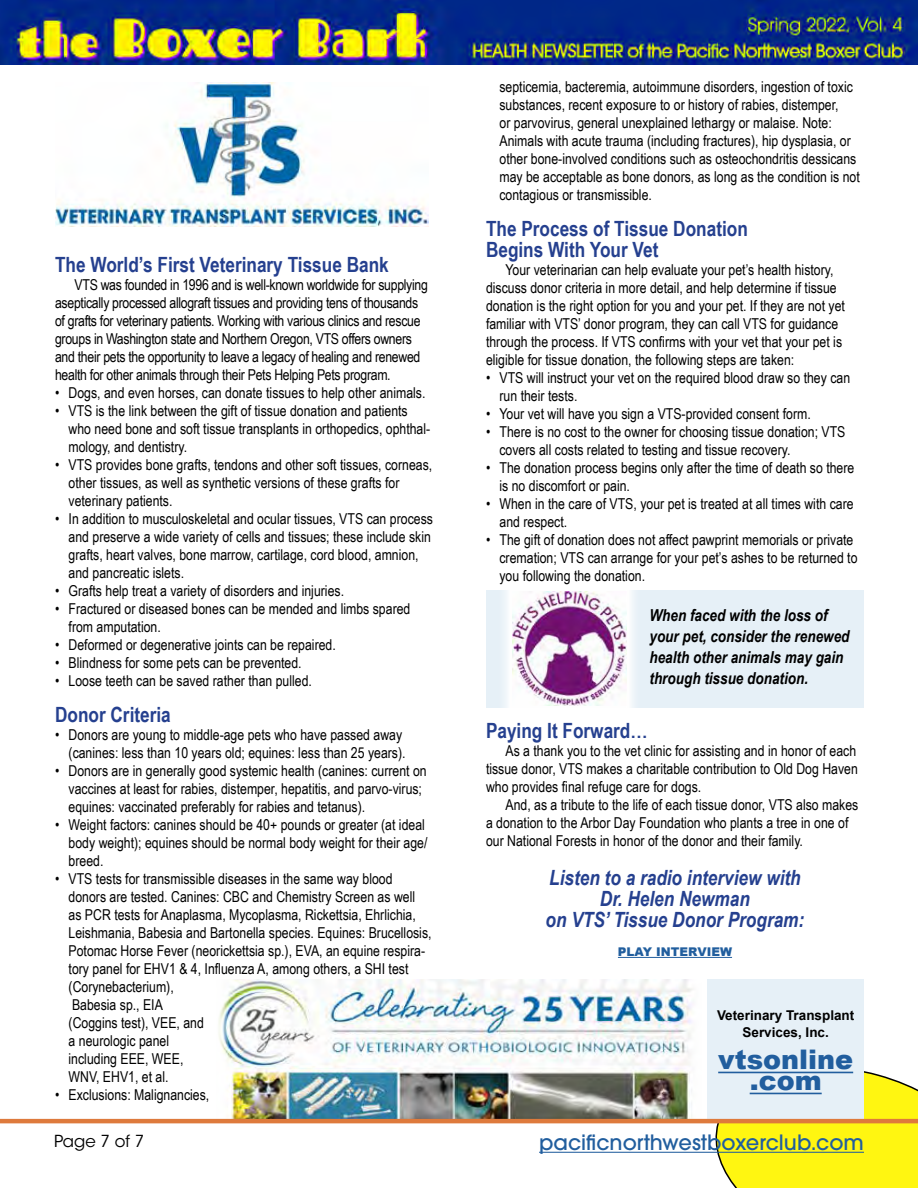
<style>
.page{position:relative;width:918px;height:1188px;background:#fff}
.page>*{position:absolute;margin:0;border:0;box-sizing:border-box;transform-origin:0 0}
.t1{font:900 27px/21px "Arial";color:#215e9e;text-align:center}
.t2{font:700 21px/21px "Arial Narrow";color:#25408f}
.t3{font:italic 700 21px/21px "Arial Narrow";color:#25408f;text-align:center}
.t4{font:500 21px "ITC Avant Garde Pro";color:#215e9e}
.t5{font:italic 700 16.5px/21px "Arial Narrow";color:#000}
.t6{font:16.5px "ITC Avant Garde Std";color:#000}
.t7{font:15px/18px "Arial Narrow";color:#000}
.t8{font:15px/18px "Arial Narrow";letter-spacing:-.02em;color:#000}
.t9{font:700 13.5px/16.2px "Arial";color:#000;text-align:center}
.t10{font:900 12px "Arial";color:#215e9e}
</style>
<div class="page">
<svg style="left:705px;top:1071px;width:213px;height:117px;background:#fbf228"></svg>
<div style="left:707px;top:980px;width:157px;height:141px;background:#e6f0f7"></div>
<hr style="left:718px;top:1072px;width:135px;height:1px;background:#215e9e">
<hr style="left:750px;top:1093px;width:72px;height:1px;background:#215e9e">
<div style="left:486px;top:590px;width:378px;height:117px;background:#e6f0f7"></div>
<img style="left:216px;top:980px;width:486px;height:139px">
<hr style="left:0;top:1119px;width:918px;height:4px;background:#de7a3c">
<hr style="left:539px;top:1152px;width:325px;height:1px;background:#215e9e">
<img style="left:0;top:0;width:918px;height:65px">
<img style="left:55px;top:83px;width:373px;height:143px">
<div style="left:497px;top:584px;width:145px;height:132px;background:linear-gradient(to bottom,#f2f7fa,#f4f8fb)"></div>
<img style="left:512px;top:591px;width:114px;height:115px">
<hr style="left:618px;top:957px;width:114px;height:1px;background:#215e9e">
<h2 class="t2" style="left:55px;top:253px;width:335px">The World’s First Veterinary Tissue Bank</h2>
<p class="t8" style="left:55px;top:275px;width:374px;text-indent:20px">VTS was founded in 1996 and is well-known worldwide for supplying aseptically processed allograft tissues and providing tens of thousands of grafts for veterinary patients. Working with various clinics and rescue groups in Washington state and Northern Oregon, VTS offers owners and their pets the opportunity to leave a legacy of healing and renewed health for other animals through their Pets Helping Pets program.</p>
<p class="t7" style="left:55px;top:383px;width:372px">• Dogs, and even horses, can donate tissues to help other animals.</p>
<p class="t7" style="left:69px;top:401px;width:363px;text-indent:-14px">• VTS is the link between the gift of tissue donation and patients who need bone and soft tissue transplants in orthopedics, ophthal&shy;mology, and dentistry.</p>
<p class="t7" style="left:69px;top:455px;width:365px;text-indent:-14px">• VTS provides bone grafts, tendons and other soft tissues, corneas, other tissues, as well as synthetic versions of these grafts for veterinary patients.</p>
<p class="t7" style="left:69px;top:509px;width:366px;text-indent:-13px">• In addition to musculoskeletal and ocular tissues, VTS can process and preserve a wide variety of cells and tissues; these include skin grafts, heart valves, bone marrow, cartilage, cord blood, amnion, and pancreatic islets.</p>
<p class="t7" style="left:55px;top:581px;width:291px">• Grafts help treat a variety of disorders and injuries.</p>
<p class="t7" style="left:69px;top:599px;width:343px;text-indent:-14px">• Fractured or diseased bones can be mended and limbs spared from amputation.</p>
<p class="t7" style="left:55px;top:635px;width:282px">• Deformed or degenerative joints can be repaired.</p>
<p class="t7" style="left:55px;top:653px;width:248px">• Blindness for some pets can be prevented.</p>
<p class="t7" style="left:55px;top:671px;width:258px">• Loose teeth can be saved rather than pulled.</p>
<h2 class="t2" style="left:55px;top:703px;width:117px">Donor Criteria</h2>
<p class="t7" style="left:55px;top:725px;width:352px;text-align:right">• Donors are young to middle-age pets who have passed away (canines: less than 10 years old; equines: less than 25 years).</p>
<p class="t7" style="left:69px;top:761px;width:360px;text-indent:-13px">• Donors are in generally good systemic health (canines: current on vaccines at least for rabies, distemper, hepatitis, and parvo-virus; equines: vaccinated preferably for rabies and tetanus).</p>
<p class="t7" style="left:69px;top:815px;width:360px;text-indent:-14px">• Weight factors: canines should be 40+ pounds or greater (at ideal body weight); equines should be normal body weight for their age/ breed.</p>
<p class="t7" style="left:69px;top:869px;width:365px;text-indent:-14px">• VTS tests for transmissible diseases in the same way blood donors are tested. Canines: CBC and Chemistry Screen as well as PCR tests for Anaplasma, Mycoplasma, Rickettsia, Ehrlichia, Leishmania, Babesia and Bartonella species. Equines: Brucellosis, Potomac Horse Fever (neorickettsia sp.), EVA, an equine respira&shy;tory panel for EHV1 &amp; 4, Influenza A, among others, a SHI test (Corynebacterium),<br>Babesia sp., EIA<br>(Coggins test), VEE, and<br>a neurologic panel<br>including EEE, WEE,<br>WNV, EHV1, et al.</p>
<p class="t7" style="left:55px;top:1085px;width:156px">• Exclusions: Malignancies,</p>
<p class="t7" style="left:500px;top:77px;width:362px">septicemia, bacteremia, autoimmune disorders, ingestion of toxic substances, recent exposure to or history of rabies, distemper,<br>or parvovirus, general unexplained lethargy or malaise. Note:<br>Animals with acute trauma (including fractures), hip dysplasia, or other bone-involved conditions such as osteochondritis dessicans may be acceptable as bone donors, as long as the condition is not contagious or transmissible.</p>
<h2 class="t2" style="left:486px;top:217px;width:263px">The Process of Tissue Donation<br>Begins With Your Vet</h2>
<p class="t7" style="left:486px;top:260px;width:361px;text-indent:20px">Your veterinarian can help evaluate your pet’s health history, discuss donor criteria in more detail, and help determine if tissue donation is the right option for you and your pet. If they are not yet familiar with VTS’ donor program, they can call VTS for guidance through the process. If VTS confirms with your vet that your pet is eligible for tissue donation, the following steps are taken:</p>
<p class="t7" style="left:500px;top:368px;width:352px;text-indent:-14px">• VTS will instruct your vet on the required blood draw so they can run their tests.</p>
<p class="t7" style="left:486px;top:404px;width:326px">• Your vet will have you sign a VTS-provided consent form.</p>
<p class="t7" style="left:500px;top:422px;width:347px;text-indent:-14px">• There is no cost to the owner for choosing tissue donation; VTS covers all costs related to testing and tissue recovery.</p>
<p class="t7" style="left:500px;top:458px;width:356px;text-indent:-14px">• The donation process begins only after the time of death so there is no discomfort or pain.</p>
<p class="t7" style="left:500px;top:494px;width:356px;text-indent:-14px">• When in the care of VTS, your pet is treated at all times with care and respect.</p>
<p class="t7" style="left:500px;top:530px;width:360px;text-indent:-14px">• The gift of donation does not affect pawprint memorials or private cremation; VTS can arrange for your pet’s ashes to be returned to you following the donation.</p>
<p class="t5" style="left:650px;top:604px;width:202px">When faced with the loss of your pet, consider the renewed health other animals may gain through tissue donation.</p>
<h2 class="t2" style="left:486px;top:719px;width:163px">Paying It Forward…</h2>
<p class="t7" style="left:486px;top:742px;width:373px;text-align:justify;text-indent:20px">As a thank you to the vet clinic for assisting and in honor of each tissue donor, VTS makes a charitable contribution to Old Dog Haven who provides final refuge care for dogs.</p>
<p class="t7" style="left:486px;top:796px;width:374px;text-indent:20px">And, as a tribute to the life of each tissue donor, VTS also makes a donation to the Arbor Day Foundation who plants a tree in one of our National Forests in honor of the donor and their family.</p>
<h2 class="t3" style="left:546px;top:867px;width:260px">Listen to a radio interview with<br>Dr. Helen Newman<br>on VTS’ Tissue Donor Program:</h2>
<p class="t10" style="left:618px;top:943px;width:116px">PLAY INTERVIEW</p>
<p class="t9" style="left:717px;top:1008px;width:139px">Veterinary Transplant<br>Services, Inc.</p>
<h1 class="t1" style="left:718px;top:1048px;width:137px">vtsonline .com</h1>
<p class="t6" style="left:54px;top:1131px;width:92px">Page 7 of 7</p>
<h2 class="t4" style="left:539px;top:1129px;width:326px">pacificnorthwestboxerclub.com</h2>
</div>
